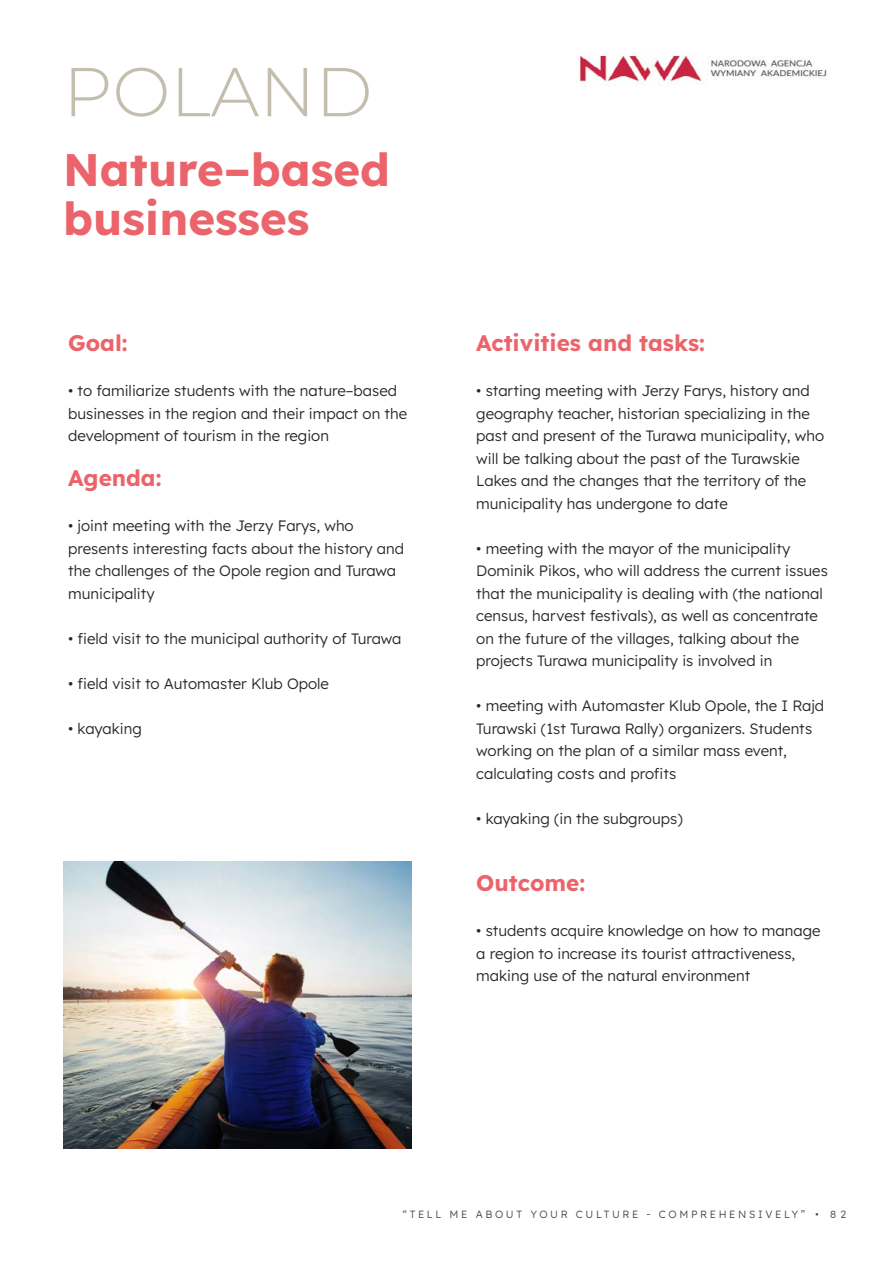
<style>
.page{position:relative;width:893px;height:1263px;background:#fff}
.page>*{position:absolute;margin:0;border:0;box-sizing:border-box;transform-origin:0 0}
.t1{font:300 69px "Montserrat";color:#c4beae}
.t2{font:700 45.6px/49.5px "Lexend";color:#ec646b}
.t3{font:700 22.5px "Lexend";color:#ec646b}
.t4{font:300 15px/22.5px "Lexend";color:#282827}
.t5{font:300 10.5px "Lexend";letter-spacing:.25em;color:#4a4a49}
</style>
<div class="page">
<img style="left:579px;top:52px;width:248px;height:34px">
<img style="left:63px;top:861px;width:349px;height:287px">
<h1 class="t1" style="left:63px;top:46px;width:311px">POLAND</h1>
<h2 class="t2" style="left:63px;top:142px;width:328px">Nature–based businesses</h2>
<h3 class="t3" style="left:68px;top:327px;width:61px">Goal:</h3>
<p class="t4" style="left:68px;top:378px;width:340px">• to familiarize students with the nature–based businesses in the region and their impact on the development of tourism in the region</p>
<h3 class="t3" style="left:68px;top:462px;width:95px">Agenda:</h3>
<p class="t4" style="left:68px;top:513px;width:337px">• joint meeting with the Jerzy Farys, who presents interesting facts about the history and the challenges of the Opole region and Turawa municipality</p>
<p class="t4" style="left:68px;top:626px;width:335px">• field visit to the municipal authority of Turawa</p>
<p class="t4" style="left:68px;top:671px;width:262px">• field visit to Automaster Klub Opole</p>
<p class="t4" style="left:68px;top:716px;width:75px">• kayaking</p>
<h3 class="t3" style="left:476px;top:327px;width:230px">Activities and tasks:</h3>
<p class="t4" style="left:476px;top:378px;width:349px">• starting meeting with Jerzy Farys, history and geography teacher, historian specializing in the past and present of the Turawa municipality, who will be talking about the past of the Turawskie Lakes and the changes that the territory of the municipality has undergone to date</p>
<p class="t4" style="left:476px;top:536px;width:353px">• meeting with the mayor of the municipality Dominik Pikos, who will address the current issues that the municipality is dealing with (the national census, harvest festivals), as well as concentrate on the future of the villages, talking about the projects Turawa municipality is involved in</p>
<p class="t4" style="left:476px;top:693px;width:349px">• meeting with Automaster Klub Opole, the I Rajd Turawski (1st Turawa Rally) organizers. Students working on the plan of a similar mass event, calculating costs and profits</p>
<p class="t4" style="left:476px;top:806px;width:208px">• kayaking (in the subgroups)</p>
<h3 class="t3" style="left:476px;top:867px;width:110px">Outcome:</h3>
<p class="t4" style="left:476px;top:918px;width:346px">• students acquire knowledge on how to manage a region to increase its tourist attractiveness, making use of the natural environment</p>
<p class="t5" style="left:403px;top:1207px;width:445px">“TELL ME ABOUT YOUR CULTURE - COMPREHENSIVELY” • 82</p>
</div>
